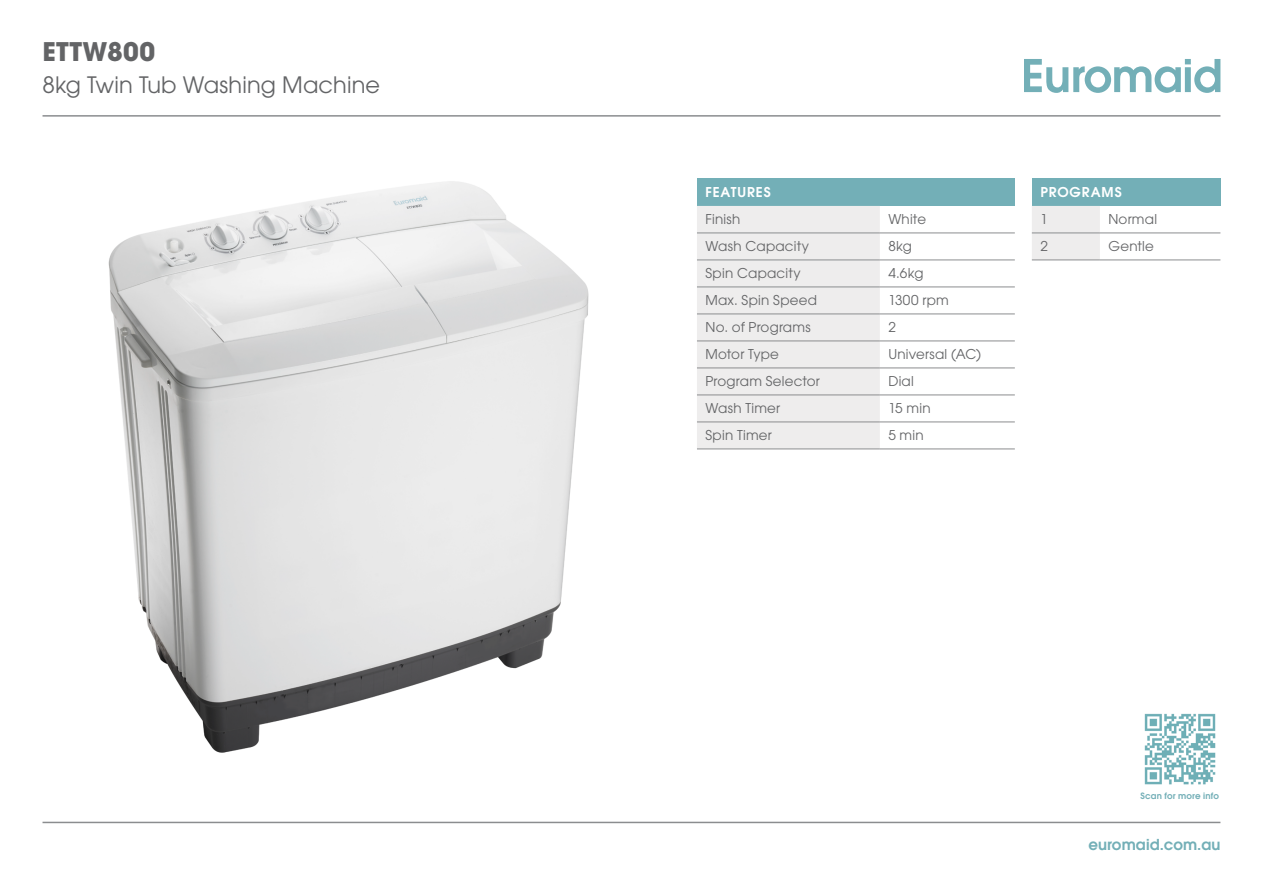
<style>
.page{position:relative;width:1263px;height:893px;background:#fff}
.page>*{position:absolute;margin:0;border:0;box-sizing:border-box;transform-origin:0 0}
.t1{font:700 25.5px "ITC Avant Garde Pro";letter-spacing:.015em;color:#636466}
.t2{font:22.5px "ITC Avant Garde Pro";letter-spacing:.005em;color:#636466}
.t3{font:600 15px "Avant Garde LT";letter-spacing:.01em;color:#73afb7}
.t4{font:13.5px "ITC Avant Garde Pro";letter-spacing:.015em;color:#636466}
.t5{font:600 13.5px "Avant Garde LT";letter-spacing:.065em;color:#fff}
.t6{font:600 8.7px "Avant Garde LT";letter-spacing:.02em;color:#73afb7}
</style>
<div class="page">
<hr style="left:43px;top:822px;width:1177px;height:1px;background:#8b8d8f">
<hr style="left:43px;top:115px;width:1177px;height:2px;background:#8b8d8f">
<svg style="left:1024px;top:59px;width:196px;height:34px"></svg>
<div style="left:697px;top:179px;width:318px;height:27px;background:#73afb7"></div>
<div style="left:697px;top:206px;width:183px;height:243px;background:#eeeded"></div>
<hr style="left:697px;top:233px;width:183px;height:1px;background:#8b8d8f">
<hr style="left:880px;top:233px;width:135px;height:1px;background:#8b8d8f">
<hr style="left:697px;top:260px;width:183px;height:1px;background:#8b8d8f">
<hr style="left:880px;top:260px;width:135px;height:1px;background:#8b8d8f">
<hr style="left:697px;top:287px;width:183px;height:1px;background:#8b8d8f">
<hr style="left:880px;top:287px;width:135px;height:1px;background:#8b8d8f">
<hr style="left:697px;top:314px;width:183px;height:1px;background:#8b8d8f">
<hr style="left:880px;top:314px;width:135px;height:1px;background:#8b8d8f">
<hr style="left:697px;top:341px;width:183px;height:1px;background:#8b8d8f">
<hr style="left:880px;top:341px;width:135px;height:1px;background:#8b8d8f">
<hr style="left:697px;top:368px;width:183px;height:1px;background:#8b8d8f">
<hr style="left:880px;top:368px;width:135px;height:1px;background:#8b8d8f">
<hr style="left:880px;top:395px;width:135px;height:1px;background:#8b8d8f">
<hr style="left:880px;top:422px;width:135px;height:1px;background:#8b8d8f">
<hr style="left:880px;top:449px;width:135px;height:1px;background:#8b8d8f">
<hr style="left:697px;top:395px;width:183px;height:1px;background:#8b8d8f">
<hr style="left:697px;top:422px;width:183px;height:1px;background:#8b8d8f">
<hr style="left:697px;top:449px;width:183px;height:1px;background:#8b8d8f">
<div style="left:1032px;top:179px;width:188px;height:27px;background:#73afb7"></div>
<div style="left:1032px;top:206px;width:68px;height:54px;background:#eeeded"></div>
<hr style="left:1032px;top:233px;width:68px;height:1px;background:#8b8d8f">
<hr style="left:1100px;top:233px;width:120px;height:1px;background:#8b8d8f">
<hr style="left:1100px;top:260px;width:120px;height:1px;background:#8b8d8f">
<hr style="left:1032px;top:260px;width:68px;height:1px;background:#8b8d8f">
<img style="left:1144px;top:713px;width:72px;height:72px">
<img style="left:108px;top:181px;width:481px;height:571px">
<h1 class="t1" style="left:43px;top:35px;width:114px">ETTW800</h1>
<h2 class="t2" style="left:43px;top:71px;width:339px">8kg Twin Tub Washing Machine</h2>
<p class="t5" style="left:705px;top:184px;width:67px">FEATURES</p>
<p class="t4" style="left:705px;top:211px;width:37px">Finish</p>
<p class="t4" style="left:888px;top:211px;width:39px">White</p>
<p class="t4" style="left:705px;top:238px;width:105px">Wash Capacity</p>
<p class="t4" style="left:888px;top:238px;width:25px">8kg</p>
<p class="t4" style="left:705px;top:265px;width:97px">Spin Capacity</p>
<p class="t4" style="left:888px;top:265px;width:37px">4.6kg</p>
<p class="t4" style="left:705px;top:292px;width:113px">Max. Spin Speed</p>
<p class="t4" style="left:888px;top:292px;width:62px">1300 rpm</p>
<p class="t4" style="left:705px;top:319px;width:107px">No. of Programs</p>
<p class="t4" style="left:888px;top:319px;width:9px">2</p>
<p class="t4" style="left:705px;top:346px;width:75px">Motor Type</p>
<p class="t4" style="left:888px;top:346px;width:94px">Universal (AC)</p>
<p class="t4" style="left:705px;top:373px;width:116px">Program Selector</p>
<p class="t4" style="left:888px;top:373px;width:27px">Dial</p>
<p class="t4" style="left:705px;top:400px;width:76px">Wash Timer</p>
<p class="t4" style="left:888px;top:400px;width:44px">15 min</p>
<p class="t4" style="left:705px;top:427px;width:68px">Spin Timer</p>
<p class="t4" style="left:888px;top:427px;width:37px">5 min</p>
<p class="t5" style="left:1040px;top:184px;width:83px">PROGRAMS</p>
<p class="t4" style="left:1040px;top:211px;width:9px">1</p>
<p class="t4" style="left:1108px;top:211px;width:50px">Normal</p>
<p class="t4" style="left:1040px;top:238px;width:9px">2</p>
<p class="t4" style="left:1108px;top:238px;width:47px">Gentle</p>
<p class="t6" style="left:1140px;top:790px;width:80px">Scan for more info</p>
<p class="t3" style="left:1088px;top:835px;width:134px">euromaid.com.au</p>
</div>
